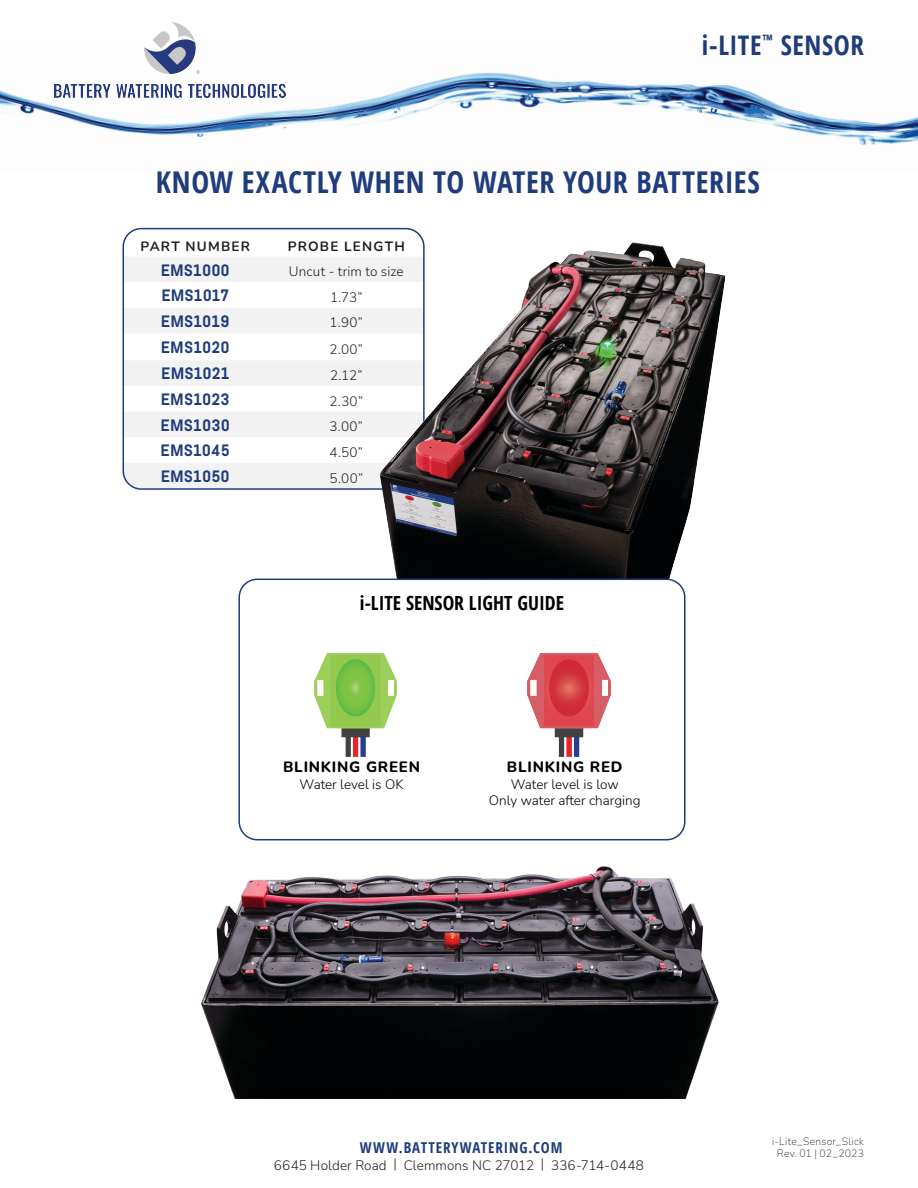
<style>
.page{position:relative;width:918px;height:1188px;background:#fff}
.page>*{position:absolute;margin:0;border:0;box-sizing:border-box;transform-origin:0 0}
.Product_Name_Header{font:700 condensed 30px "Open Sans";letter-spacing:.02em;color:#1f3d7c}
.Product_Name_Header-2{font:700 condensed 27px "Open Sans";letter-spacing:.02em;color:#1f3d7c}
.Light_Guide_Title{font:700 condensed 19.5px "Open Sans";color:#000}
.Part_Number{font:700 16.5px "Abel Pro";letter-spacing:.01em;color:#1f3d7c}
.Light_Guide_-_Color{font:800 15px "Nunito";letter-spacing:.05em;color:#000}
.t1{font:700 condensed 15px "Open Sans";letter-spacing:.06em;color:#1f3d7c}
.Description{font:300 13.5px "Nunito";letter-spacing:.01em;color:#231f20}
.Light_Guide_-_Italic{font:300 13.5px "Nunito";color:#000}
.Header_in_Tables{font:700 13.5px "Nunito";letter-spacing:.095em;color:#231f20}
.Light_Guide_-_Color-2{font:300 13.5px "Nunito";letter-spacing:-.005em;color:#000}
.File_Name_and_Rev{font:200 10.5px "Nunito";letter-spacing:.02em;color:#231f20}
</style>
<div class="page">
<img style="left:0;top:72px;width:918px;height:74px">
<img style="left:54px;top:22px;width:231px;height:76px">
<svg style="left:126px;top:257px;width:237px;height:230px;fill:#f2f2f3"></svg>
<img style="left:201px;top:866px;width:518px;height:232px">
<svg style="left:122px;top:472px;width:14px;height:17px"></svg>
<div style="left:123px;top:228px;width:302px;height:262px;border:2px solid #1f3d7c;border-radius:18px"></div>
<img style="left:363px;top:228px;width:363px;height:351px">
<img style="left:315px;top:653px;width:82px;height:104px">
<img style="left:528px;top:653px;width:82px;height:104px">
<div style="left:238px;top:579px;width:448px;height:261px;border:2px solid #1f3d7c;border-radius:18px"></div>
<p class="Product_Name_Header-2" style="left:702px;top:26px;width:164px">i-LITE<sup>™</sup> SENSOR</p>
<p class="Product_Name_Header" style="left:156px;top:161px;width:605px">KNOW EXACTLY WHEN TO WATER YOUR BATTERIES</p>
<p class="Header_in_Tables" style="left:140px;top:236px;width:111px">PART NUMBER</p>
<p class="Header_in_Tables" style="left:288px;top:236px;width:119px">PROBE LENGTH</p>
<p class="Part_Number" style="left:161px;top:258px;width:71px">EMS1000</p>
<p class="Description" style="left:289px;top:262px;width:116px">Uncut - trim to size</p>
<p class="Part_Number" style="left:161px;top:284px;width:69px">EMS1017</p>
<p class="Description" style="left:330px;top:288px;width:34px">1.73”</p>
<p class="Part_Number" style="left:161px;top:310px;width:70px">EMS1019</p>
<p class="Description" style="left:330px;top:313px;width:35px">1.90”</p>
<p class="Part_Number" style="left:161px;top:336px;width:70px">EMS1020</p>
<p class="Description" style="left:330px;top:340px;width:35px">2.00”</p>
<p class="Part_Number" style="left:161px;top:362px;width:70px">EMS1021</p>
<p class="Description" style="left:330px;top:366px;width:34px">2.12”</p>
<p class="Part_Number" style="left:161px;top:388px;width:70px">EMS1023</p>
<p class="Description" style="left:330px;top:392px;width:35px">2.30”</p>
<p class="Part_Number" style="left:161px;top:413px;width:71px">EMS1030</p>
<p class="Description" style="left:330px;top:417px;width:35px">3.00”</p>
<p class="Part_Number" style="left:161px;top:439px;width:71px">EMS1045</p>
<p class="Description" style="left:330px;top:443px;width:35px">4.50”</p>
<p class="Part_Number" style="left:161px;top:465px;width:71px">EMS1050</p>
<p class="Description" style="left:330px;top:468px;width:35px">5.00”</p>
<p class="Light_Guide_Title" style="left:360px;top:590px;width:206px">i-LITE SENSOR LIGHT GUIDE</p>
<p class="Light_Guide_-_Color" style="left:283px;top:756px;width:138px">BLINKING GREEN</p>
<p class="Light_Guide_-_Color-2" style="left:300px;top:774px;width:105px">Water level is OK</p>
<p class="Light_Guide_-_Color" style="left:507px;top:756px;width:117px">BLINKING RED</p>
<p class="Light_Guide_-_Italic" style="left:511px;top:774px;width:109px">Water level is low</p>
<p class="Light_Guide_-_Italic" style="left:489px;top:791px;width:153px">Only water after charging</p>
<p class="t1" style="left:360px;top:1137px;width:204px">WWW.BATTERYWATERING.COM</p>
<p class="Description" style="left:274px;top:1156px;width:372px">6645 Holder Road | Clemmons NC 27012 | 336-714-0448</p>
<p class="File_Name_and_Rev" style="left:772px;top:1134px;width:93px">i-Lite_Sensor_Slick</p>
<p class="File_Name_and_Rev" style="left:777px;top:1146px;width:89px">Rev. 01 | 02_2023</p>
</div>
